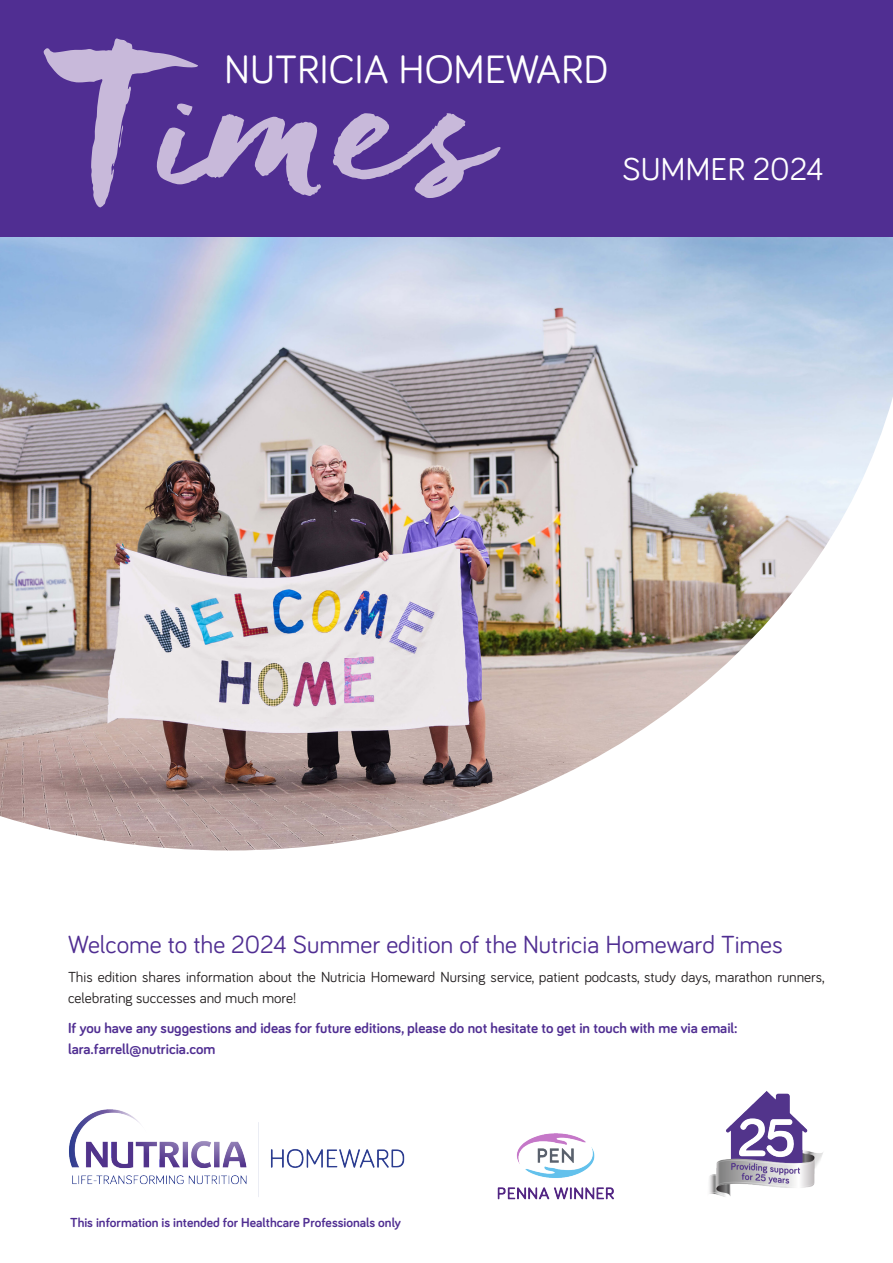
<style>
.page{position:relative;width:893px;height:1263px;background:#fff}
.page>*{position:absolute;margin:0;border:0;box-sizing:border-box;transform-origin:0 0}
.t1{font:210.9px "Freeland";letter-spacing:-.035em;color:#c8b9da}
.t2{font:40.8px "Bariol";color:#fff}
.t3{font:32.55px "Bariol";color:#fff}
.t4{font:25.5px "Bariol";color:#502e92}
.t5{font:15px/21px "Bariol";color:#231f20}
.t6{font:700 15px/21px "Bariol";color:#502e92}
.t7{font:700 13.5px "Bariol";color:#502e92}
</style>
<div class="page">
<img style="left:69px;top:1091px;width:754px;height:109px">
<img style="left:0;top:236px;width:893px;height:614px">
<div style="left:0;top:0;width:893px;height:236px;background:#502e92"></div>
<p class="t1" style="left:45px;top:-16px;width:452px">Times</p>
<p class="t2" style="left:224px;top:42px;width:385px">NUTRICIA HOMEWARD</p>
<p class="t3" style="left:622px;top:147px;width:203px">SUMMER 2024</p>
<p class="t4" style="left:68px;top:927px;width:716px">Welcome to the 2024 Summer edition of the Nutricia Homeward Times</p>
<p class="t5" style="left:68px;top:966px;width:758px">This edition shares information about the Nutricia Homeward Nursing service, patient podcasts, study days, marathon runners, celebrating successes and much more!</p>
<p class="t6" style="left:68px;top:1017px;width:671px">If you have any suggestions and ideas for future editions, please do not hesitate to get in touch with me via email: lara.farrell@nutricia.com</p>
<p class="t7" style="left:70px;top:1213px;width:332px">This information is intended for Healthcare Professionals only</p>
</div>
